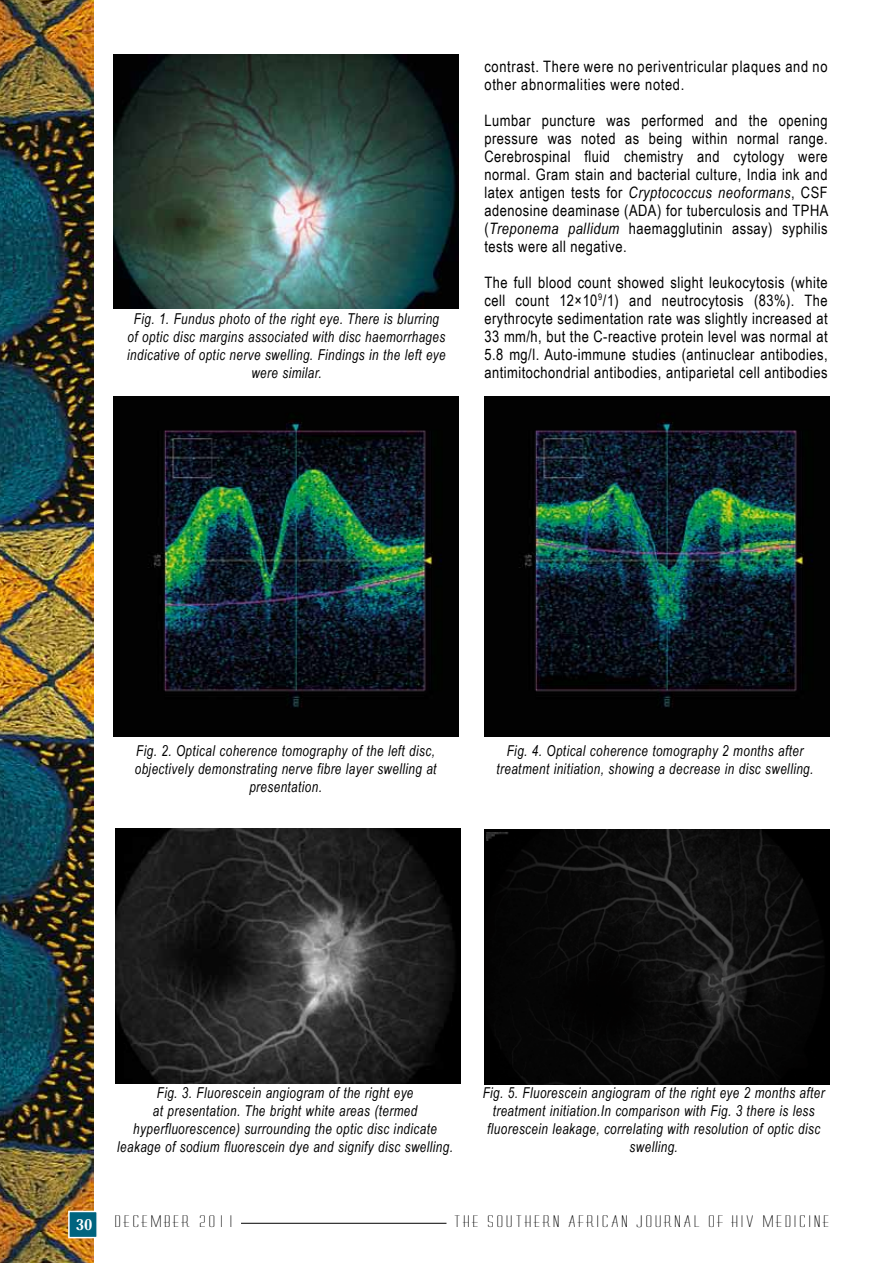
<style>
.page{position:relative;width:893px;height:1263px;background:#fff}
.page>*{position:absolute;margin:0;border:0;box-sizing:border-box;transform-origin:0 0}
.t1{font:15.75px/18px "Arial Narrow";letter-spacing:.03em;color:#000;text-align:justify}
.t2{font:italic 15px/18px "Arial Narrow";letter-spacing:.03em;color:#000;text-align:center;scale:.95 1}
.t3{font:15px "Sunset";letter-spacing:.075em;color:#000;scale:2 1}
.t4{font:700 15px "Emilia";color:#fff}
.s1{font-style:italic}
</style>
<div class="page">
<img style="left:0;top:0;width:93px;height:1263px">
<div style="left:68px;top:1211px;width:30px;height:27px;background:#00647f;border:2px solid #fff"></div>
<hr style="left:241px;top:1223px;width:205px;height:1px;background:#000">
<img style="left:114px;top:54px;width:345px;height:255px">
<img style="left:116px;top:828px;width:345px;height:255px">
<img style="left:485px;top:396px;width:345px;height:340px">
<img style="left:114px;top:396px;width:345px;height:340px">
<img style="left:485px;top:829px;width:345px;height:255px">
<p class="t2" style="left:127px;top:309px;width:337px">Fig. 1. Fundus photo of the right eye. There is blurring of optic disc margins associated with disc haemorrhages indicative of optic nerve swelling. Findings in the left eye were similar.</p>
<p class="t1" style="left:484px;top:57px;width:345px">contrast. There were no periventricular plaques and no other abnormalities were noted.</p>
<p class="t1" style="left:484px;top:111px;width:345px">Lumbar puncture was performed and the opening pressure was noted as being within normal range.<br>Cerebrospinal fluid chemistry and cytology were normal. Gram stain and bacterial culture, India ink and latex antigen tests for <span class="s1">Cryptococcus neoformans</span>, CSF adenosine deaminase (ADA) for tuberculosis and TPHA (<span class="s1">Treponema pallidum</span> haemagglutinin assay) syphilis tests were all negative.</p>
<p class="t1" style="left:484px;top:273px;width:345px">The full blood count showed slight leukocytosis (white cell count 12×10<sup>9</sup>/1) and neutrocytosis (83%). The erythrocyte sedimentation rate was slightly increased at 33 mm/h, but the C-reactive protein level was normal at 5.8 mg/l. Auto-immune studies (antinuclear antibodies, antimitochondrial antibodies, antiparietal cell antibodies</p>
<p class="t2" style="left:135px;top:741px;width:319px">Fig. 2. Optical coherence tomography of the left disc, objectively demonstrating nerve fibre layer swelling at presentation.</p>
<p class="t2" style="left:496px;top:741px;width:335px">Fig. 4. Optical coherence tomography 2 months after treatment initiation, showing a decrease in disc swelling.</p>
<p class="t2" style="left:117px;top:1083px;width:355px">Fig. 3. Fluorescein angiogram of the right eye<br>at presentation. The bright white areas (termed hyperfluorescence) surrounding the optic disc indicate leakage of sodium fluorescein dye and signify disc swelling.</p>
<p class="t2" style="left:483px;top:1083px;width:362px">Fig. 5. Fluorescein angiogram of the right eye 2 months after treatment initiation.In comparison with Fig. 3 there is less fluorescein leakage, correlating with resolution of optic disc swelling.</p>
<p class="t4" style="left:75px;top:1214px;width:18px">30</p>
<p class="t3" style="left:114px;top:1212px;width:62px">DECEMBER 2011</p>
<p class="t3" style="left:453px;top:1212px;width:189px">THE SOUTHERN AFRICAN JOURNAL OF HIV MEDICINE</p>
</div>
